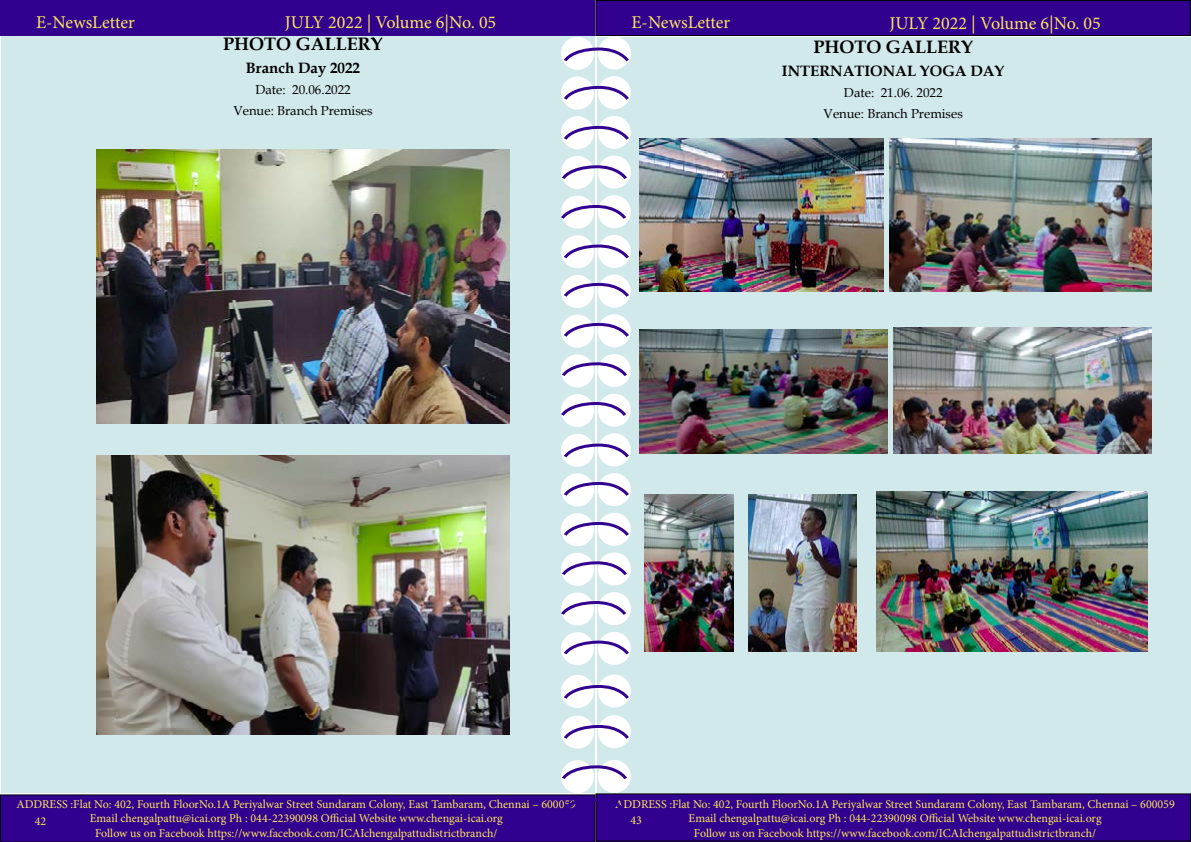
<style>
.page{position:relative;width:1191px;height:842px;background:#fff}
.page>*{position:absolute;margin:0;border:0;box-sizing:border-box;transform-origin:0 0}
.t1{font:18px "Minion Pro";color:#fce85d}
.t2{font:700 18px "Book Antiqua";color:#000}
.t3{font:700 15px "Book Antiqua";color:#000}
.t4{font:13px/21px "Book Antiqua";color:#000;text-align:center}
.t5{font:12px/14.4px "Minion Pro";color:#fce85d;text-align:center}
</style>
<div class="page">
<div style="left:1px;top:36px;width:593px;height:757px;background:#d2e9ec"></div>
<div style="left:597px;top:37px;width:593px;height:757px;background:#d2e9ec"></div>
<div style="left:0;top:0;width:595px;height:36px;background:#32008f"></div>
<div style="left:596px;top:0;width:594px;height:36px;background:#32008f"></div>
<div style="left:595px;top:0;width:595px;height:36px;border:1px solid #000"></div>
<div style="left:596px;top:794px;width:594px;height:47px;background:#32008f"></div>
<div style="left:595px;top:793px;width:596px;height:49px;border:1px solid #000"></div>
<div style="left:598px;top:36px;width:33px;height:34px;background:#fff;border-radius:50%"></div>
<div style="left:561px;top:37px;width:33px;height:33px;background:#fff;border-radius:50%"></div>
<div style="left:598px;top:76px;width:33px;height:33px;background:#fff;border-radius:50%"></div>
<div style="left:561px;top:77px;width:33px;height:33px;background:#fff;border-radius:50%"></div>
<div style="left:598px;top:116px;width:33px;height:33px;background:#fff;border-radius:50%"></div>
<div style="left:561px;top:116px;width:33px;height:33px;background:#fff;border-radius:50%"></div>
<div style="left:598px;top:156px;width:33px;height:33px;background:#fff;border-radius:50%"></div>
<div style="left:561px;top:156px;width:33px;height:33px;background:#fff;border-radius:50%"></div>
<div style="left:598px;top:195px;width:33px;height:33px;background:#fff;border-radius:50%"></div>
<div style="left:561px;top:196px;width:33px;height:33px;background:#fff;border-radius:50%"></div>
<div style="left:598px;top:235px;width:33px;height:33px;background:#fff;border-radius:50%"></div>
<div style="left:561px;top:235px;width:33px;height:33px;background:#fff;border-radius:50%"></div>
<div style="left:598px;top:275px;width:33px;height:33px;background:#fff;border-radius:50%"></div>
<div style="left:561px;top:275px;width:33px;height:33px;background:#fff;border-radius:50%"></div>
<div style="left:598px;top:314px;width:33px;height:33px;background:#fff;border-radius:50%"></div>
<div style="left:561px;top:315px;width:33px;height:33px;background:#fff;border-radius:50%"></div>
<div style="left:598px;top:354px;width:33px;height:33px;background:#fff;border-radius:50%"></div>
<div style="left:561px;top:354px;width:33px;height:33px;background:#fff;border-radius:50%"></div>
<div style="left:598px;top:394px;width:33px;height:33px;background:#fff;border-radius:50%"></div>
<div style="left:561px;top:394px;width:33px;height:33px;background:#fff;border-radius:50%"></div>
<div style="left:598px;top:433px;width:33px;height:33px;background:#fff;border-radius:50%"></div>
<div style="left:561px;top:434px;width:33px;height:33px;background:#fff;border-radius:50%"></div>
<div style="left:598px;top:473px;width:33px;height:33px;background:#fff;border-radius:50%"></div>
<div style="left:561px;top:473px;width:33px;height:33px;background:#fff;border-radius:50%"></div>
<div style="left:598px;top:513px;width:33px;height:33px;background:#fff;border-radius:50%"></div>
<div style="left:561px;top:513px;width:33px;height:33px;background:#fff;border-radius:50%"></div>
<div style="left:598px;top:552px;width:33px;height:33px;background:#fff;border-radius:50%"></div>
<div style="left:561px;top:553px;width:33px;height:33px;background:#fff;border-radius:50%"></div>
<div style="left:598px;top:592px;width:33px;height:33px;background:#fff;border-radius:50%"></div>
<div style="left:561px;top:592px;width:33px;height:33px;background:#fff;border-radius:50%"></div>
<div style="left:598px;top:632px;width:33px;height:33px;background:#fff;border-radius:50%"></div>
<div style="left:561px;top:632px;width:33px;height:33px;background:#fff;border-radius:50%"></div>
<div style="left:598px;top:674px;width:33px;height:33px;background:#fff;border-radius:50%"></div>
<div style="left:561px;top:675px;width:33px;height:33px;background:#fff;border-radius:50%"></div>
<div style="left:598px;top:715px;width:33px;height:33px;background:#fff;border-radius:50%"></div>
<div style="left:561px;top:715px;width:33px;height:34px;background:#fff;border-radius:50%"></div>
<div style="left:598px;top:760px;width:33px;height:33px;background:#fff;border-radius:50%"></div>
<div style="left:561px;top:760px;width:33px;height:33px;background:#fff;border-radius:50%"></div>
<svg style="left:562px;top:45px;width:68px;height:19px"></svg>
<svg style="left:562px;top:441px;width:68px;height:19px"></svg>
<svg style="left:562px;top:242px;width:68px;height:19px"></svg>
<svg style="left:562px;top:638px;width:68px;height:19px"></svg>
<svg style="left:562px;top:84px;width:68px;height:18px"></svg>
<svg style="left:562px;top:480px;width:68px;height:18px"></svg>
<svg style="left:562px;top:281px;width:68px;height:18px"></svg>
<svg style="left:562px;top:683px;width:68px;height:18px"></svg>
<svg style="left:562px;top:124px;width:68px;height:18px"></svg>
<svg style="left:562px;top:520px;width:68px;height:18px"></svg>
<svg style="left:562px;top:321px;width:68px;height:18px"></svg>
<svg style="left:562px;top:723px;width:68px;height:18px"></svg>
<svg style="left:561px;top:163px;width:68px;height:18px"></svg>
<svg style="left:561px;top:559px;width:68px;height:18px"></svg>
<svg style="left:561px;top:360px;width:68px;height:18px"></svg>
<svg style="left:561px;top:763px;width:67px;height:18px"></svg>
<svg style="left:561px;top:203px;width:65px;height:18px"></svg>
<svg style="left:561px;top:599px;width:65px;height:18px"></svg>
<svg style="left:561px;top:400px;width:67px;height:18px"></svg>
<div style="left:0;top:794px;width:628px;height:48px;background:#32008f"></div>
<img style="left:639px;top:139px;width:244px;height:152px">
<img style="left:889px;top:139px;width:262px;height:152px">
<img style="left:639px;top:329px;width:248px;height:125px">
<img style="left:893px;top:328px;width:258px;height:126px">
<img style="left:876px;top:492px;width:271px;height:160px">
<img style="left:748px;top:494px;width:108px;height:158px">
<img style="left:645px;top:494px;width:88px;height:158px">
<img style="left:97px;top:150px;width:413px;height:273px">
<img style="left:97px;top:456px;width:413px;height:278px">
<h1 class="t1" style="left:36px;top:10px;width:100px">E-NewsLetter</h1>
<h1 class="t1" style="left:285px;top:10px;width:213px">JULY 2022 | Volume 6|No. 05</h1>
<h1 class="t2" style="left:223px;top:32px;width:161px">PHOTO GALLERY</h1>
<p class="t3" style="left:246px;top:57px;width:116px">Branch Day 2022</p>
<p class="t4" style="left:233px;top:78px;width:141px">Date: 20.06.2022<br>Venue: Branch Premises</p>
<h1 class="t1" style="left:631px;top:10px;width:100px">E-NewsLetter</h1>
<h1 class="t1" style="left:889px;top:11px;width:213px">JULY 2022 | Volume 6|No. 05</h1>
<h1 class="t2" style="left:813px;top:35px;width:161px">PHOTO GALLERY</h1>
<p class="t3" style="left:782px;top:60px;width:224px">INTERNATIONAL YOGA DAY</p>
<p class="t4" style="left:823px;top:82px;width:141px">Date: 21.06. 2022<br>Venue: Branch Premises</p>
<p class="t5" style="left:16px;top:797px;width:561px">ADDRESS :Flat No: 402, Fourth FloorNo.1A Periyalwar Street Sundaram Colony, East Tambaram, Chennai – 600059<br>Email chengalpattu@icai.org Ph : 044-22390098 Official Website www.chengai-icai.org<br>Follow us on Facebook https://www.facebook.com/ICAIchengalpattudistrictbranch/</p>
<p class="t5" style="left:35px;top:814px;width:13px">42</p>
<p class="t5" style="left:615px;top:797px;width:561px">ADDRESS :Flat No: 402, Fourth FloorNo.1A Periyalwar Street Sundaram Colony, East Tambaram, Chennai – 600059<br>Email chengalpattu@icai.org Ph : 044-22390098 Official Website www.chengai-icai.org<br>Follow us on Facebook https://www.facebook.com/ICAIchengalpattudistrictbranch/</p>
<p class="t5" style="left:630px;top:813px;width:13px">43</p>
</div>
